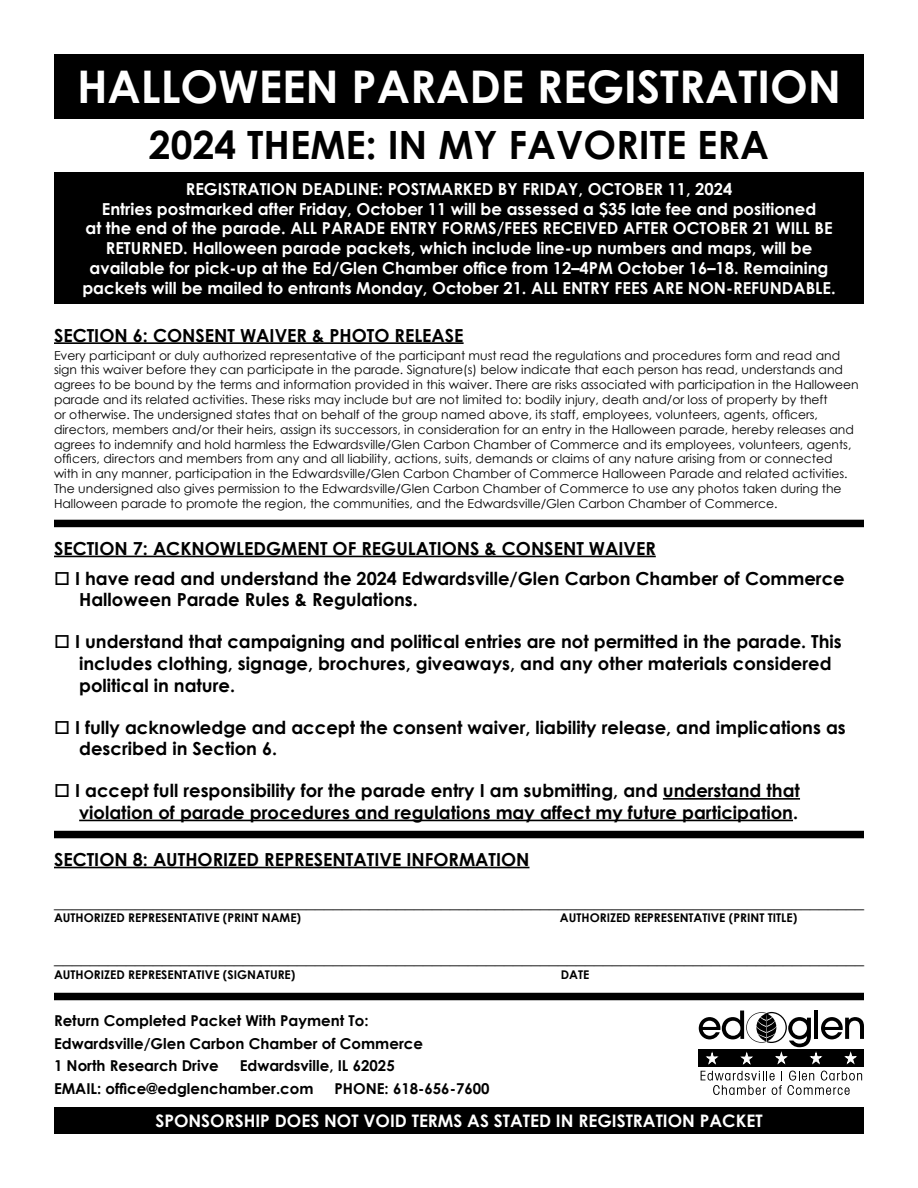
<style>
.page{position:relative;width:918px;height:1188px;background:#fff}
.page>*{position:absolute;margin:0;border:0;box-sizing:border-box;transform-origin:0 0}
.t1{font:700 45px "Century Gothic";color:#fff}
.t2{font:700 39px "Century Gothic";color:#000}
.t3{font:700 18px/21.6px "Century Gothic";color:#000}
.t4{font:700 17.25px "Century Gothic";color:#fff}
.t5{font:700 16.5px/19.8px "Century Gothic";color:#fff;text-align:center}
.t6{font:700 15px/22.5px "Century Gothic";color:#000}
.t7{font:12.3px/14.9px "Century Gothic";color:#000}
.t8{font:700 12px "Century Gothic";color:#000}
</style>
<div class="page">
<div style="left:699px;top:1049px;width:165px;height:18px;background:#000"></div>
<svg style="left:701px;top:1071px;width:161px;height:24px"></svg>
<svg style="left:699px;top:1011px;width:165px;height:54px"></svg>
<hr style="left:54px;top:556px;width:602px;height:1px;background:#000">
<hr style="left:663px;top:798px;width:137px;height:2px;background:#000">
<hr style="left:79px;top:820px;width:714px;height:1px;background:#000">
<hr style="left:54px;top:867px;width:475px;height:1px;background:#000">
<div style="left:54px;top:1107px;width:810px;height:27px;background:#000"></div>
<div style="left:54px;top:831px;width:810px;height:7px;background:#000"></div>
<div style="left:54px;top:520px;width:810px;height:7px;background:#000"></div>
<div style="left:54px;top:993px;width:810px;height:7px;background:#000"></div>
<hr style="left:54px;top:342px;width:410px;height:2px;background:#000">
<div style="left:54px;top:54px;width:810px;height:65px;background:#000"></div>
<div style="left:54px;top:172px;width:810px;height:132px;background:#000"></div>
<h1 class="t1" style="left:77px;top:53px;width:766px">HALLOWEEN PARADE REGISTRATION</h1>
<h2 class="t2" style="left:149px;top:115px;width:622px">2024 THEME: IN MY FAVORITE ERA</h2>
<p class="t5" style="left:82px;top:178px;width:755px">REGISTRATION DEADLINE: POSTMARKED BY FRIDAY, OCTOBER 11, 2024<br>Entries postmarked after Friday, October 11 will be assessed a $35 late fee and positioned<br>at the end of the parade. ALL PARADE ENTRY FORMS/FEES RECEIVED AFTER OCTOBER 21 WILL BE RETURNED. Halloween parade packets, which include line-up numbers and maps, will be available for pick-up at the Ed/Glen Chamber office from 12–4PM October 16–18. Remaining packets will be mailed to entrants Monday, October 21. ALL ENTRY FEES ARE NON-REFUNDABLE.</p>
<h3 class="t3" style="left:54px;top:323px;width:411px">SECTION 6: CONSENT WAIVER &amp; PHOTO RELEASE</h3>
<p class="t7" style="left:54px;top:347px;width:806px">Every participant or duly authorized representative of the participant must read the regulations and procedures form and read and sign this waiver before they can participate in the parade. Signature(s) below indicate that each person has read, understands and agrees to be bound by the terms and information provided in this waiver. There are risks associated with participation in the Halloween parade and its related activities. These risks may include but are not limited to: bodily injury, death and/or loss of property by theft<br>or otherwise. The undersigned states that on behalf of the group named above, its staff, employees, volunteers, agents, officers, directors, members and/or their heirs, assign its successors, in consideration for an entry in the Halloween parade, hereby releases and agrees to indemnify and hold harmless the Edwardsville/Glen Carbon Chamber of Commerce and its employees, volunteers, agents, officers, directors and members from any and all liability, actions, suits, demands or claims of any nature arising from or connected with in any manner, participation in the Edwardsville/Glen Carbon Chamber of Commerce Halloween Parade and related activities.<br>The undersigned also gives permission to the Edwardsville/Glen Carbon Chamber of Commerce to use any photos taken during the Halloween parade to promote the region, the communities, and the Edwardsville/Glen Carbon Chamber of Commerce.</p>
<h3 class="t3" style="left:54px;top:537px;width:603px">SECTION 7: ACKNOWLEDGMENT OF REGULATIONS &amp; CONSENT WAIVER</h3>
<h3 class="t3" style="left:79px;top:567px;width:767px;text-indent:-25px">□ I have read and understand the 2024 Edwardsville/Glen Carbon Chamber of Commerce<br>Halloween Parade Rules &amp; Regulations.</h3>
<h3 class="t3" style="left:79px;top:630px;width:764px;text-indent:-25px">□ I understand that campaigning and political entries are not permitted in the parade. This includes clothing, signage, brochures, giveaways, and any other materials considered political in nature.</h3>
<h3 class="t3" style="left:79px;top:715px;width:768px;text-indent:-25px">□ I fully acknowledge and accept the consent waiver, liability release, and implications as described in Section 6.</h3>
<h3 class="t3" style="left:54px;top:779px;width:748px;text-align:right">□ I accept full responsibility for the parade entry I am submitting, and understand that violation of parade procedures and regulations may affect my future participation.</h3>
<h3 class="t3" style="left:54px;top:848px;width:477px">SECTION 8: AUTHORIZED REPRESENTATIVE INFORMATION</h3>
<h3 class="t3" style="left:54px;top:890px;width:811px">__________________________________________________________________________________________</h3>
<p class="t8" style="left:54px;top:909px;width:249px">AUTHORIZED REPRESENTATIVE (PRINT NAME)</p>
<p class="t8" style="left:560px;top:909px;width:239px">AUTHORIZED REPRESENTATIVE (PRINT TITLE)</p>
<h3 class="t3" style="left:54px;top:946px;width:811px">__________________________________________________________________________________________</h3>
<p class="t8" style="left:54px;top:965px;width:243px">AUTHORIZED REPRESENTATIVE (SIGNATURE)</p>
<p class="t8" style="left:561px;top:965px;width:30px">DATE</p>
<p class="t6" style="left:54px;top:1009px;width:370px">Return Completed Packet With Payment To:<br>Edwardsville/Glen Carbon Chamber of Commerce<br>1 North Research Drive</p>
<p class="t6" style="left:54px;top:1054px;width:342px;text-indent:186px">Edwardsville, IL 62025<br>EMAIL: office@edglenchamber.com</p>
<p class="t6" style="left:335px;top:1076px;width:157px">PHONE: 618-656-7600</p>
<h3 class="t4" style="left:155px;top:1108px;width:609px">SPONSORSHIP DOES NOT VOID TERMS AS STATED IN REGISTRATION PACKET</h3>
</div>
